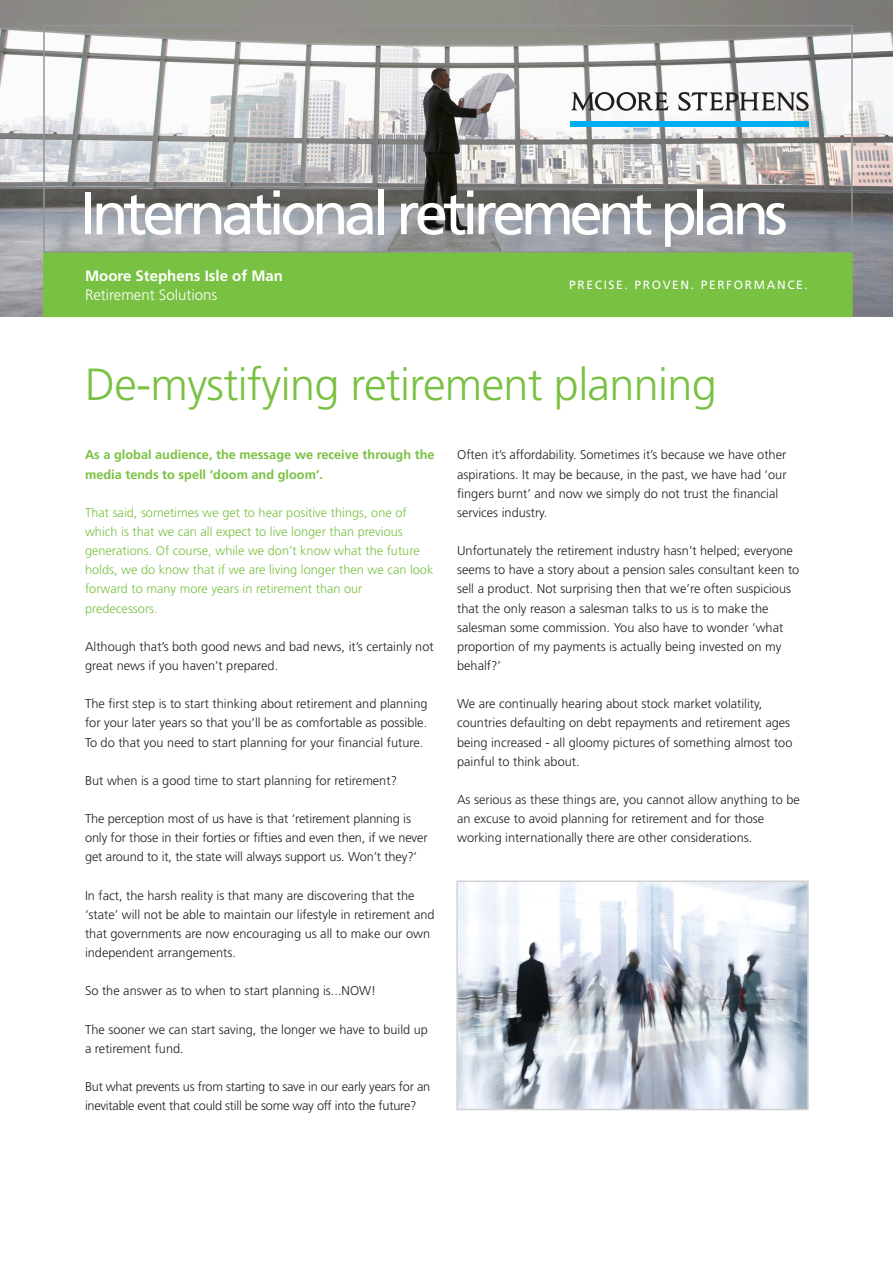
<style>
.page{position:relative;width:893px;height:1263px;background:#fff}
.page>*{position:absolute;margin:0;border:0;box-sizing:border-box;transform-origin:0 0}
.Factsheet_Title{font:60px "Frutiger LT Std";letter-spacing:-.08em;color:#fff}
.Factsheet_heading{font:300 45px "Frutiger LT Std";letter-spacing:-.015em;color:#79c142}
.Descriptor{font:700 15px "Frutiger LT Std";color:#fff}
.Descriptor-2{font:300 15px "Frutiger LT Std";color:#fff}
.Body_copy{font:300 12.75px/19.2px "Frutiger LT Std";color:#231f20}
.Body_copy-2{font:300 12.75px/19.2px "Frutiger LT Std";color:#79c142}
.Body_copy-3{font:300 12.75px/19.2px "Frutiger LT Std";letter-spacing:-.02em;color:#231f20}
.Body_copy-4{font:700 12.75px/19.2px "Frutiger LT Std";color:#79c142}
.Strapline{font:12px "Frutiger LT Std";letter-spacing:.135em;color:#fff}
</style>
<div class="page">
<img style="left:0;top:0;width:893px;height:317px">
<div style="left:43px;top:252px;width:810px;height:65px;background:#79c142"></div>
<div style="left:43px;top:25px;width:810px;height:228px;border:2px solid #939598"></div>
<img style="left:459px;top:883px;width:347px;height:224px">
<div style="left:456px;top:880px;width:353px;height:230px;border:2px solid #d1d2d4"></div>
<svg style="left:571px;top:92px;width:98px;height:19px"></svg>
<svg style="left:678px;top:92px;width:131px;height:19px"></svg>
<div style="left:570px;top:121px;width:239px;height:5px;background:#00aeef"></div>
<p class="Factsheet_Title" style="left:80px;top:178px;width:709px">International retirement plans</p>
<p class="Descriptor" style="left:85px;top:267px;width:200px">Moore Stephens Isle of Man</p>
<p class="Descriptor-2" style="left:85px;top:287px;width:134px">Retirement Solutions</p>
<p class="Strapline" style="left:569px;top:278px;width:240px">PRECISE. PROVEN. PERFORMANCE.</p>
<p class="Factsheet_heading" style="left:85px;top:359px;width:633px">De-mystifying retirement planning</p>
<p class="Body_copy-4" style="left:85px;top:445px;width:351px">As a global audience, the message we receive through the media tends to spell ‘doom and gloom’.</p>
<p class="Body_copy-2" style="left:85px;top:503px;width:350px">That said, sometimes we get to hear positive things, one of which is that we can all expect to live longer than previous generations. Of course, while we don’t know what the future holds, we do know that if we are living longer then we can look forward to many more years in retirement than our predecessors.</p>
<p class="Body_copy" style="left:85px;top:637px;width:350px">Although that’s both good news and bad news, it’s certainly not great news if you haven’t prepared.</p>
<p class="Body_copy" style="left:85px;top:694px;width:344px;text-align:justify">The first step is to start thinking about retirement and planning for your later years so that you’ll be as comfortable as possible.<br>To do that you need to start planning for your financial future.</p>
<p class="Body_copy" style="left:85px;top:771px;width:313px">But when is a good time to start planning for retirement?</p>
<p class="Body_copy" style="left:85px;top:809px;width:344px">The perception most of us have is that ‘retirement planning is only for those in their forties or fifties and even then, if we never get around to it, the state will always support us. Won’t they?’</p>
<p class="Body_copy" style="left:85px;top:886px;width:351px">In fact, the harsh reality is that many are discovering that the ‘state’ will not be able to maintain our lifestyle in retirement and that governments are now encouraging us all to make our own independent arrangements.</p>
<p class="Body_copy" style="left:85px;top:981px;width:293px">So the answer as to when to start planning is...NOW!</p>
<p class="Body_copy" style="left:85px;top:1020px;width:344px">The sooner we can start saving, the longer we have to build up a retirement fund.</p>
<p class="Body_copy-3" style="left:85px;top:1077px;width:347px">But what prevents us from starting to save in our early years for an inevitable event that could still be some way off into the future?</p>
<p class="Body_copy" style="left:457px;top:446px;width:331px">Often it’s affordability. Sometimes it’s because we have other aspirations. It may be because, in the past, we have had ‘our fingers burnt’ and now we simply do not trust the financial services industry.</p>
<p class="Body_copy" style="left:457px;top:541px;width:344px">Unfortunately the retirement industry hasn’t helped; everyone seems to have a story about a pension sales consultant keen to sell a product. Not surprising then that we’re often suspicious that the only reason a salesman talks to us is to make the salesman some commission. You also have to wonder ‘what proportion of my payments is actually being invested on my behalf?’</p>
<p class="Body_copy" style="left:457px;top:694px;width:337px">We are continually hearing about stock market volatility, countries defaulting on debt repayments and retirement ages being increased - all gloomy pictures of something almost too painful to think about.</p>
<p class="Body_copy" style="left:457px;top:790px;width:344px">As serious as these things are, you cannot allow anything to be an excuse to avoid planning for retirement and for those working internationally there are other considerations.</p>
</div>
